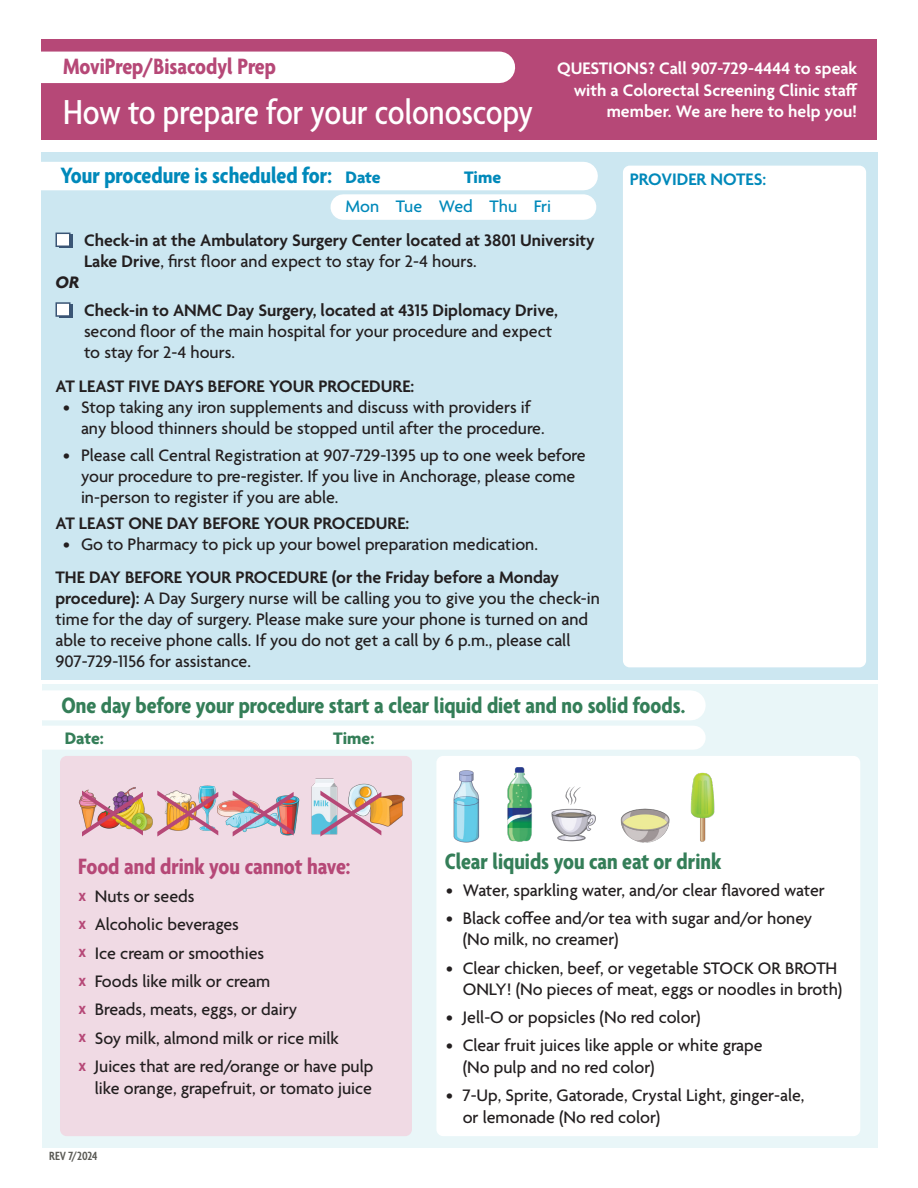
<style>
.page{position:relative;width:918px;height:1188px;background:#fff}
.page>*{position:absolute;margin:0;border:0;box-sizing:border-box;transform-origin:0 0}
.t1{font:500 condensed 37.5px "Agenda";color:#fff}
.t2{font:700 condensed 24px "Agenda";color:#347e58}
.t3{font:700 condensed 24px "Agenda";color:#b64877}
.t4{font:700 condensed 24px "Agenda";color:#0089ba}
.t5{font:500 18px/21px "Agenda";color:#231f20}
.t6{font:600 18px/21px "Agenda";color:#231f20}
.t7{font:600 18px/21.6px "Agenda";color:#fff;text-align:right}
.t8{font:500 18px "Agenda";color:#0089ba}
.t9{font:600 18px "Agenda";color:#0089ba}
.t10{font:700 18px "Agenda";color:#347e58}
.t11{font:700 18px "Agenda";color:#0089ba}
.t12{font:italic 700 18px "Agenda";color:#231f20}
.t13{font:600 condensed 12.9px "Agenda";color:#595954}
.s1{font-stretch:normal;font-size:18px}
.s2{font-weight:500}
.s3{font-weight:600}
.s4{font-weight:600;color:#b64877}
</style>
<div class="page">
<div style="left:41px;top:152px;width:836px;height:527px;background:#cce7f1"></div>
<div style="left:29px;top:162px;width:555px;height:28px;background:#fff"></div>
<div style="left:343px;top:194px;width:241px;height:26px;background:#fff"></div>
<div style="left:41px;top:39px;width:836px;height:101px;background:#b64877"></div>
<div style="left:623px;top:166px;width:243px;height:501px;background:#fff;border-radius:7px"></div>
<div style="left:42px;top:684px;width:836px;height:464px;background:#e9f6f8"></div>
<div style="left:436px;top:756px;width:424px;height:380px;background:#fff;border-radius:7px"></div>
<div style="left:23px;top:726px;width:671px;height:24px;background:#fff"></div>
<div style="left:43px;top:690px;width:648px;height:30px;background:#fff"></div>
<img style="left:507px;top:767px;width:25px;height:75px">
<img style="left:690px;top:772px;width:25px;height:70px">
<img style="left:620px;top:808px;width:50px;height:35px">
<img style="left:551px;top:786px;width:45px;height:56px">
<img style="left:453px;top:770px;width:27px;height:73px">
<div style="left:60px;top:756px;width:352px;height:380px;background:#f0dae4;border-radius:7px"></div>
<img style="left:294px;top:778px;width:111px;height:58px">
<img style="left:127px;top:785px;width:106px;height:52px">
<img style="left:78px;top:789px;width:11px;height:22px">
<img style="left:82px;top:791px;width:61px;height:46px">
<svg style="left:157px;top:791px;width:61px;height:46px"></svg>
<svg style="left:233px;top:791px;width:61px;height:46px"></svg>
<svg style="left:320px;top:791px;width:61px;height:46px"></svg>
<div style="left:59px;top:235px;width:13px;height:13px;background:#3a5575"></div>
<div style="left:56px;top:233px;width:15px;height:14px;background:#fff;border:2px solid #3a5575"></div>
<div style="left:59px;top:304px;width:13px;height:13px;background:#3a5575"></div>
<div style="left:56px;top:302px;width:15px;height:15px;background:#fff;border:2px solid #3a5575"></div>
<div style="left:0;top:52px;width:499px;height:31px;background:#fff"></div>
<p class="t3" style="left:63px;top:53px;width:214px">MoviPrep/Bisacodyl Prep</p>
<p class="t1" style="left:63px;top:92px;width:472px">How to prepare for your colonoscopy</p>
<p class="t7" style="left:557px;top:59px;width:302px">QUESTIONS? Call 907-729-4444 to speak with a Colorectal Screening Clinic staff member. We are here to help you!</p>
<p class="t4" style="left:61px;top:163px;width:322px">Your procedure is scheduled for: <span class="s1">Date</span></p>
<p class="t11" style="left:464px;top:168px;width:39px">Time</p>
<p class="t8" style="left:346px;top:197px;width:207px">Mon Tue Wed Thu Fri</p>
<p class="t6" style="left:84px;top:231px;width:512px">Check-in at the Ambulatory Surgery Center located at 3801 University<br>Lake Drive<span class="s2">, first floor and expect to stay for 2-4 hours.</span></p>
<p class="t12" style="left:56px;top:273px;width:25px">OR</p>
<p class="t5" style="left:84px;top:301px;width:476px"><span class="s3">Check-in to ANMC Day Surgery, located at 4315 Diplomacy Drive, </span>second floor of the main hospital for your procedure and expect to stay for 2-4 hours.</p>
<p class="t6" style="left:56px;top:377px;width:360px">AT LEAST FIVE DAYS BEFORE YOUR PROCEDURE:</p>
<p class="t5" style="left:81px;top:398px;width:465px;text-indent:-18px">• Stop taking any iron supplements and discuss with providers if any blood thinners should be stopped until after the procedure.</p>
<p class="t5" style="left:81px;top:446px;width:506px;text-indent:-18px">• Please call Central Registration at 907-729-1395 up to one week before your procedure to pre-register. If you live in Anchorage, please come in-person to register if you are able.</p>
<p class="t6" style="left:56px;top:514px;width:355px">AT LEAST ONE DAY BEFORE YOUR PROCEDURE:</p>
<p class="t5" style="left:63px;top:535px;width:476px">• Go to Pharmacy to pick up your bowel preparation medication.</p>
<p class="t5" style="left:56px;top:568px;width:546px"><span class="s3">THE DAY BEFORE YOUR PROCEDURE (or the Friday before a Monday procedure):</span> A Day Surgery nurse will be calling you to give you the check-in time for the day of surgery. Please make sure your phone is turned on and able to receive phone calls. If you do not get a call by 6 p.m., please call 907-729-1156 for assistance.</p>
<p class="t9" style="left:630px;top:170px;width:138px">PROVIDER NOTES:</p>
<p class="t2" style="left:62px;top:692px;width:625px">One day before your procedure start a clear liquid diet and no solid foods.</p>
<p class="t10" style="left:65px;top:728px;width:41px">Date:</p>
<p class="t10" style="left:333px;top:728px;width:43px">Time:</p>
<p class="t3" style="left:78px;top:853px;width:274px">Food and drink you cannot have:</p>
<p class="t5" style="left:78px;top:887px;width:118px"><span class="s4">x</span> Nuts or seeds</p>
<p class="t5" style="left:78px;top:915px;width:162px"><span class="s4">x</span> Alcoholic beverages</p>
<p class="t5" style="left:78px;top:944px;width:188px"><span class="s4">x</span> Ice cream or smoothies</p>
<p class="t5" style="left:78px;top:972px;width:193px"><span class="s4">x</span> Foods like milk or cream</p>
<p class="t5" style="left:78px;top:1000px;width:220px"><span class="s4">x</span> Breads, meats, eggs, or dairy</p>
<p class="t5" style="left:78px;top:1029px;width:262px"><span class="s4">x</span> Soy milk, almond milk or rice milk</p>
<p class="t5" style="left:78px;top:1057px;width:297px;line-height:21.6px;text-align:right"><span class="s4">x</span> Juices that are red/orange or have pulp like orange, grapefruit, or tomato juice</p>
<p class="t13" style="left:49px;top:1149px;width:50px">REV 7/2024</p>
<p class="t2" style="left:445px;top:849px;width:278px">Clear liquids you can eat or drink</p>
<p class="t5" style="left:446px;top:881px;width:380px">• Water, sparkling water, and/or clear flavored water</p>
<p class="t5" style="left:463px;top:908px;width:351px;line-height:21.6px;text-indent:-16px">• Black coffee and/or tea with sugar and/or honey (No milk, no creamer)</p>
<p class="t5" style="left:446px;top:958px;width:398px;line-height:21.6px;text-align:right">• Clear chicken, beef, or vegetable STOCK OR BROTH<br>ONLY! (No pieces of meat, eggs or noodles in broth)</p>
<p class="t5" style="left:446px;top:1008px;width:256px">• Jell-O or popsicles (No red color)</p>
<p class="t5" style="left:463px;top:1036px;width:301px;line-height:21.6px;text-indent:-16px">• Clear fruit juices like apple or white grape (No pulp and no red color)</p>
<p class="t5" style="left:463px;top:1086px;width:343px;line-height:21.6px;text-indent:-16px">• 7-Up, Sprite, Gatorade, Crystal Light, ginger-ale, or lemonade (No red color)</p>
</div>
